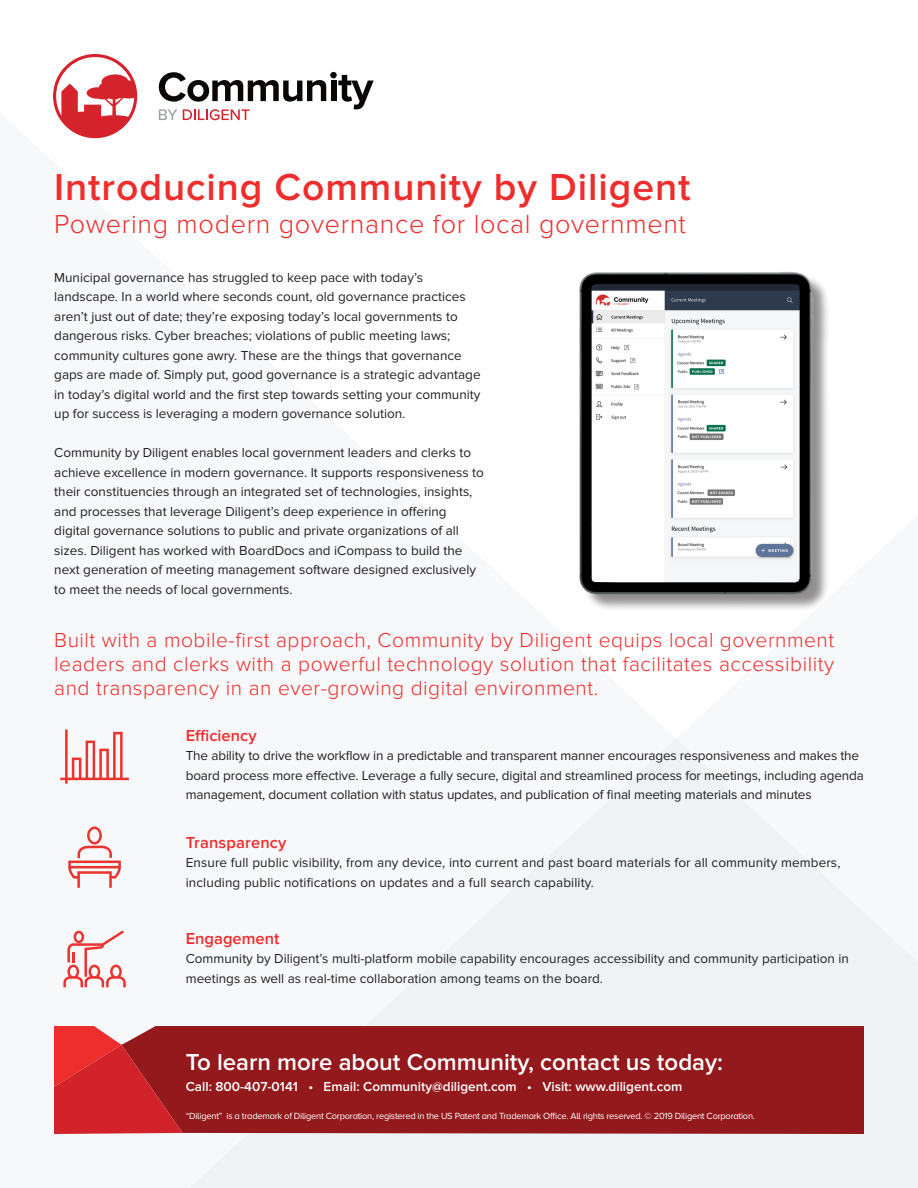
<style>
.page{position:relative;width:918px;height:1188px;background:#fff}
.page>*{position:absolute;margin:0;border:0;box-sizing:border-box;transform-origin:0 0}
.Title_Intro{font:600 39px "Proxima Nova";letter-spacing:.025em;color:#ee2d2d}
.Title_Intro-2{font:300 27px "Proxima Nova";letter-spacing:.025em;color:#ee2d2d}
.t1{font:600 24px "Proxima Nova";color:#fff}
.Title_Intro-3{font:300 21px/24px "Proxima Nova";letter-spacing:.025em;color:#ee2d2d;text-align:justify}
.Title_Intro-4{font:600 16.5px "Proxima Nova";color:#ee2d2d}
.Body_text{font:13.5px/19.5px "Proxima Nova";color:#231f20}
.t2{font:600 13.5px "Proxima Nova";color:#fff}
.t3{font:9.3px "Proxima Nova A";letter-spacing:-.025em;color:#fff}
</style>
<div class="page">
<div style="left:190px;top:739px;width:728px;height:449px;background:#eef2f4"></div>
<div style="left:183px;top:1026px;width:681px;height:108px;background:#93191d"></div>
<svg style="left:54px;top:1026px;width:129px;height:108px;background:#c92c32"></svg>
<div style="left:583px;top:275px;width:247px;height:337px;background:#231f20;opacity:.5"></div>
<img style="left:579px;top:272px;width:234px;height:322px">
<svg style="left:60px;top:730px;width:69px;height:54px"></svg>
<svg style="left:68px;top:826px;width:53px;height:62px"></svg>
<svg style="left:63px;top:931px;width:63px;height:56px"></svg>
<svg style="left:159px;top:72px;width:167px;height:30px"></svg>
<div style="left:330px;top:72px;width:7px;height:6px;background:#0a0604;border-radius:50%"></div>
<div style="left:331px;top:81px;width:5px;height:20px;background:#0a0604"></div>
<svg style="left:338px;top:75px;width:36px;height:34px"></svg>
<svg style="left:159px;top:109px;width:18px;height:11px"></svg>
<svg style="left:183px;top:109px;width:67px;height:11px"></svg>
<svg style="left:53px;top:54px;width:84px;height:84px"></svg>
<p class="Title_Intro" style="left:54px;top:165px;width:638px">Introducing Community by Diligent</p>
<p class="Title_Intro-2" style="left:54px;top:208px;width:634px">Powering modern governance for local government</p>
<p class="Body_text" style="left:54px;top:268px;width:428px">Municipal governance has struggled to keep pace with today’s landscape. In a world where seconds count, old governance practices aren’t just out of date; they’re exposing today’s local governments to dangerous risks. Cyber breaches; violations of public meeting laws; community cultures gone awry. These are the things that governance gaps are made of. Simply put, good governance is a strategic advantage in today’s digital world and the first step towards setting your community up for success is leveraging a modern governance solution.</p>
<p class="Body_text" style="left:54px;top:443px;width:431px">Community by Diligent enables local government leaders and clerks to achieve excellence in modern governance. It supports responsiveness to their constituencies through an integrated set of technologies, insights, and processes that leverage Diligent’s deep experience in offering digital governance solutions to public and private organizations of all sizes. Diligent has worked with BoardDocs and iCompass to build the next generation of meeting management software designed exclusively to meet the needs of local governments.</p>
<p class="Title_Intro-3" style="left:54px;top:629px;width:782px">Built with a mobile-first approach, Community by Diligent equips local government leaders and clerks with a powerful technology solution that facilitates accessibility and transparency in an ever-growing digital environment.</p>
<p class="Title_Intro-4" style="left:186px;top:726px;width:72px">Efficiency</p>
<p class="Body_text" style="left:186px;top:746px;width:680px">The ability to drive the workflow in a predictable and transparent manner encourages responsiveness and makes the board process more effective. Leverage a fully secure, digital and streamlined process for meetings, including agenda management, document collation with status updates, and publication of final meeting materials and minutes</p>
<p class="Title_Intro-4" style="left:186px;top:833px;width:102px">Transparency</p>
<p class="Body_text" style="left:186px;top:853px;width:656px">Ensure full public visibility, from any device, into current and past board materials for all community members, including public notifications on updates and a full search capability.</p>
<p class="Title_Intro-4" style="left:186px;top:929px;width:95px">Engagement</p>
<p class="Body_text" style="left:186px;top:949px;width:665px">Community by Diligent’s multi-platform mobile capability encourages accessibility and community participation in meetings as well as real-time collaboration among teams on the board.</p>
<p class="t1" style="left:186px;top:1048px;width:539px">To learn more about Community, contact us today:</p>
<p class="t2" style="left:186px;top:1078px;width:498px">Call: 800-407-0141 • Email: Community@diligent.com • Visit: www.diligent.com</p>
<p class="t3" style="left:186px;top:1110px;width:571px">“Diligent” is a trademark of Diligent Corporation, registered in the US Patent and Trademark Office. All rights reserved. © 2019 Diligent Corporation.</p>
</div>
